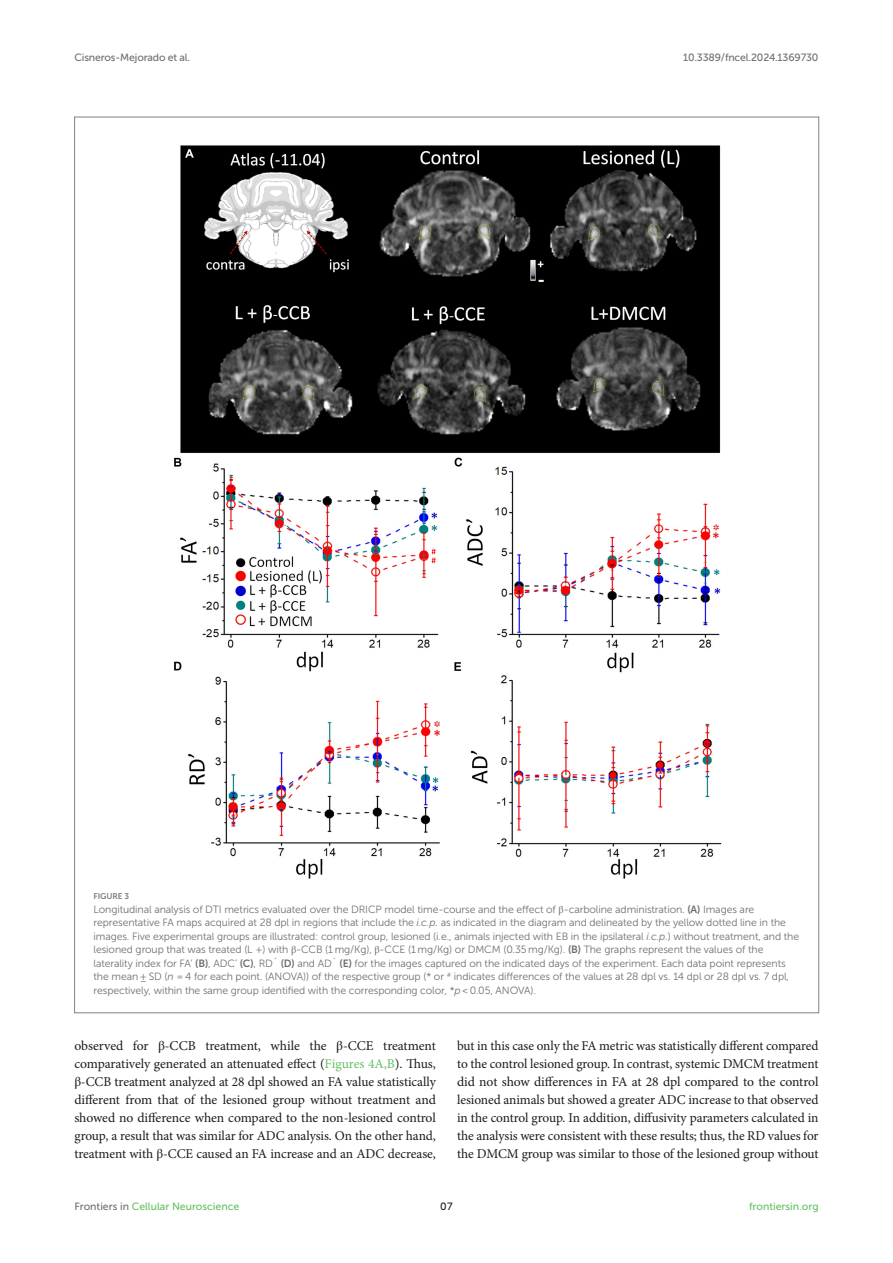
<style>
.page{position:relative;width:893px;height:1263px;background:#fff}
.page>*{position:absolute;margin:0;border:0;box-sizing:border-box;transform-origin:0 0}
.TEXT{font:13.5px/18px "Minion Pro";letter-spacing:-.005em;color:#1b1c1b;text-align:justify}
.FIG_LEG{font:10.5px/13.5px "Museo Sans 300";letter-spacing:-.01em;color:#706f70}
.t1{font:10.5px "Museo Sans 500";letter-spacing:-.015em;color:#706f70}
.t2{font:10.5px "Museo Sans 500";color:#65c161}
.t3{font:10.5px "Museo Sans 500";color:#1b1c1b}
.FIG_HD{font:8.25px "Museo Sans 700";letter-spacing:-.01em;color:#7e7f7f}
.s1{font-family:"STIX General"}
.s2{font-family:"Museo Sans 700"}
.s3{font-style:italic}
.s4{color:#65c161}
.s5{color:#706f70}
</style>
<div class="page">
<img style="left:174px;top:145px;width:548px;height:734px">
<p class="t1" style="left:74px;top:51px;width:117px">Cisneros-Mejorado et al.</p>
<p class="t1" style="left:683px;top:51px;width:137px">10.3389/fncel.2024.1369730</p>
<p class="FIG_HD" style="left:94px;top:892px;width:37px">FIGURE 3</p>
<p class="FIG_LEG" style="left:94px;top:902px;width:707px">Longitudinal analysis of DTI metrics evaluated over the DRICP model time-course and the effect of <span class="s1">β</span>-carboline administration. <span class="s2">(A)</span> Images are representative FA maps acquired at 28 dpl in regions that include the <span class="s3">i.c.p.</span> as indicated in the diagram and delineated by the yellow dotted line in the images. Five experimental groups are illustrated: control group, lesioned (i.e., animals injected with EB in the ipsilateral <span class="s3">i.c.p.</span>) without treatment, and the lesioned group that was treated (L +) with <span class="s1">β</span>-CCB (1 mg/Kg), <span class="s1">β</span>-CCE (1 mg/Kg) or DMCM (0.35 mg/Kg). <span class="s2">(B)</span> The graphs represent the values of the laterality index for FA’ <span class="s2">(B)</span>, ADC’ <span class="s2">(C)</span>, RD´ <span class="s2">(D)</span> and AD´ <span class="s2">(E)</span> for the images captured on the indicated days of the experiment. Each data point represents the mean ± SD (<span class="s3">n</span> = 4 for each point. (ANOVA)) of the respective group (* or <sup>#</sup> indicates differences of the values at 28 dpl vs. 14 dpl or 28 dpl vs. 7 dpl, respectively, within the same group identified with the corresponding color, *<span class="s3">p</span> &lt; 0.05, ANOVA).</p>
<p class="TEXT" style="left:74px;top:1037px;width:363px">observed for <span class="s1">β</span>-CCB treatment, while the <span class="s1">β</span>-CCE treatment comparatively generated an attenuated effect (<span class="s4">Figures 4A,B</span>). Thus, <span class="s1">β</span>-CCB treatment analyzed at 28 dpl showed an FA value statistically different from that of the lesioned group without treatment and showed no difference when compared to the non-lesioned control group, a result that was similar for ADC analysis. On the other hand, treatment with <span class="s1">β</span>-CCE caused an FA increase and an ADC decrease,</p>
<p class="TEXT" style="left:457px;top:1037px;width:363px">but in this case only the FA metric was statistically different compared to the control lesioned group. In contrast, systemic DMCM treatment did not show differences in FA at 28 dpl compared to the control lesioned animals but showed a greater ADC increase to that observed in the control group. In addition, diffusivity parameters calculated in the analysis were consistent with these results; thus, the RD values for the DMCM group was similar to those of the lesioned group without</p>
<p class="t2" style="left:74px;top:1200px;width:166px"><span class="s5">Frontiers in</span> Cellular Neuroscience</p>
<p class="t3" style="left:440px;top:1200px;width:14px">07</p>
<p class="t2" style="left:749px;top:1200px;width:71px">frontiersin.org</p>
</div>
